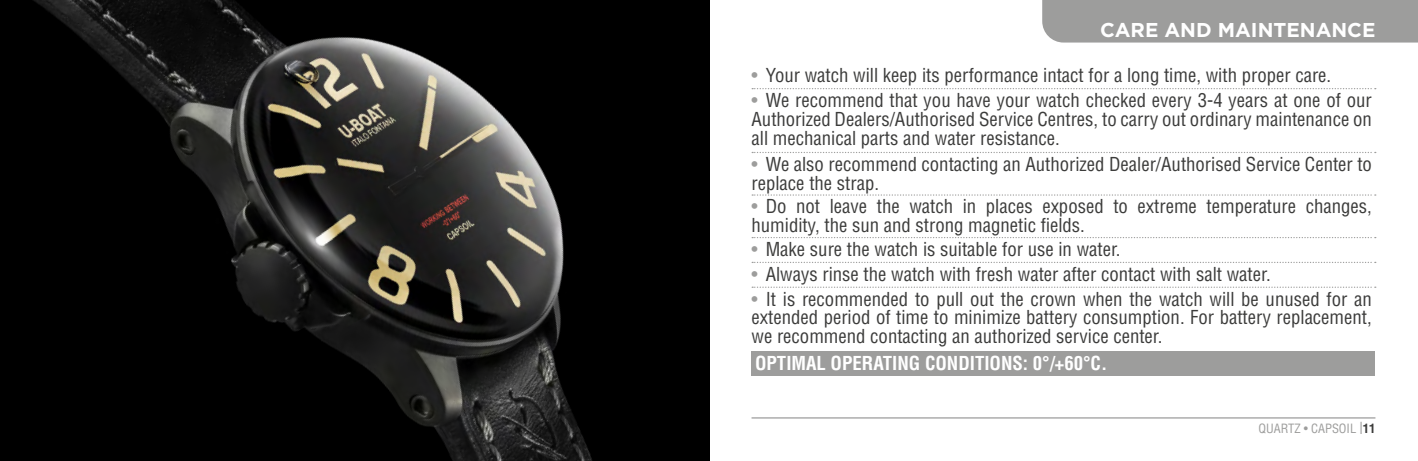
<style>
.page{position:relative;width:1418px;height:461px;background:#fff}
.page>*{position:absolute;margin:0;border:0;box-sizing:border-box;transform-origin:0 0}
.t1{font:700 20px "Gotham";color:#fff}
.t2{font:condensed 18.75px/18.8px "Helvetica LT Std";color:#3c3c3b;text-align:justify}
.t3{font:700 condensed 18.75px "Helvetica LT Std";color:#fff}
.t4{font:condensed 12.5px "Helvetica LT Std";color:#9d9d9c}
.s1{color:#9d9d9c}
.s2{font-size:16.25px}
.s3{font-weight:700;color:#3c3c3b}
</style>
<div class="page">
<img style="left:0;top:0;width:709px;height:461px">
<div style="left:1042px;top:0;width:375px;height:43px;background:#9d9d9c"></div>
<hr style="left:751px;top:417px;width:624px;height:1px;background:#9d9d9c">
<div style="left:751px;top:351px;width:624px;height:25px;background:#9d9d9c"></div>
<svg style="left:752px;top:152px;width:623px;height:1px"></svg>
<svg style="left:752px;top:88px;width:623px;height:1px"></svg>
<svg style="left:752px;top:237px;width:623px;height:1px"></svg>
<svg style="left:752px;top:262px;width:623px;height:1px"></svg>
<svg style="left:752px;top:286px;width:623px;height:2px"></svg>
<svg style="left:752px;top:194px;width:623px;height:2px"></svg>
<p class="t1" style="left:1100px;top:17px;width:277px">CARE AND MAINTENANCE</p>
<p class="t2" style="left:751px;top:66px;width:581px"><span class="s1">•</span> Your watch will keep its performance intact for a long time, with proper care.</p>
<p class="t2" style="left:751px;top:91px;width:622px"><span class="s1">•</span> We recommend that you have your watch checked every 3-4 years at one of our Authorized Dealers/Authorised Service Centres, to carry out ordinary maintenance on all mechanical parts and water resistance.</p>
<p class="t2" style="left:751px;top:154px;width:622px"><span class="s1">•</span> We also recommend contacting an Authorized Dealer/Authorised Service Center to replace the strap.</p>
<p class="t2" style="left:751px;top:197px;width:622px"><span class="s1">•</span> Do not leave the watch in places exposed to extreme temperature changes, humidity, the sun and strong magnetic fields.</p>
<p class="t2" style="left:751px;top:240px;width:370px"><span class="s1">•</span> Make sure the watch is suitable for use in water.</p>
<p class="t2" style="left:751px;top:264px;width:520px"><span class="s1">•</span> Always rinse the watch with fresh water after contact with salt water.</p>
<p class="t2" style="left:751px;top:289px;width:622px"><span class="s1">•</span> It is recommended to pull out the crown when the watch will be unused for an extended period of time to minimize battery consumption. For battery replacement, we recommend contacting an authorized service center.</p>
<p class="t3" style="left:755px;top:351px;width:354px">OPTIMAL OPERATING CONDITIONS: 0°/+60°C.</p>
<p class="t4" style="left:1258px;top:420px;width:118px">QUARTZ • CAPSOIL <span class="s2">I</span><span class="s3">11</span></p>
</div>
